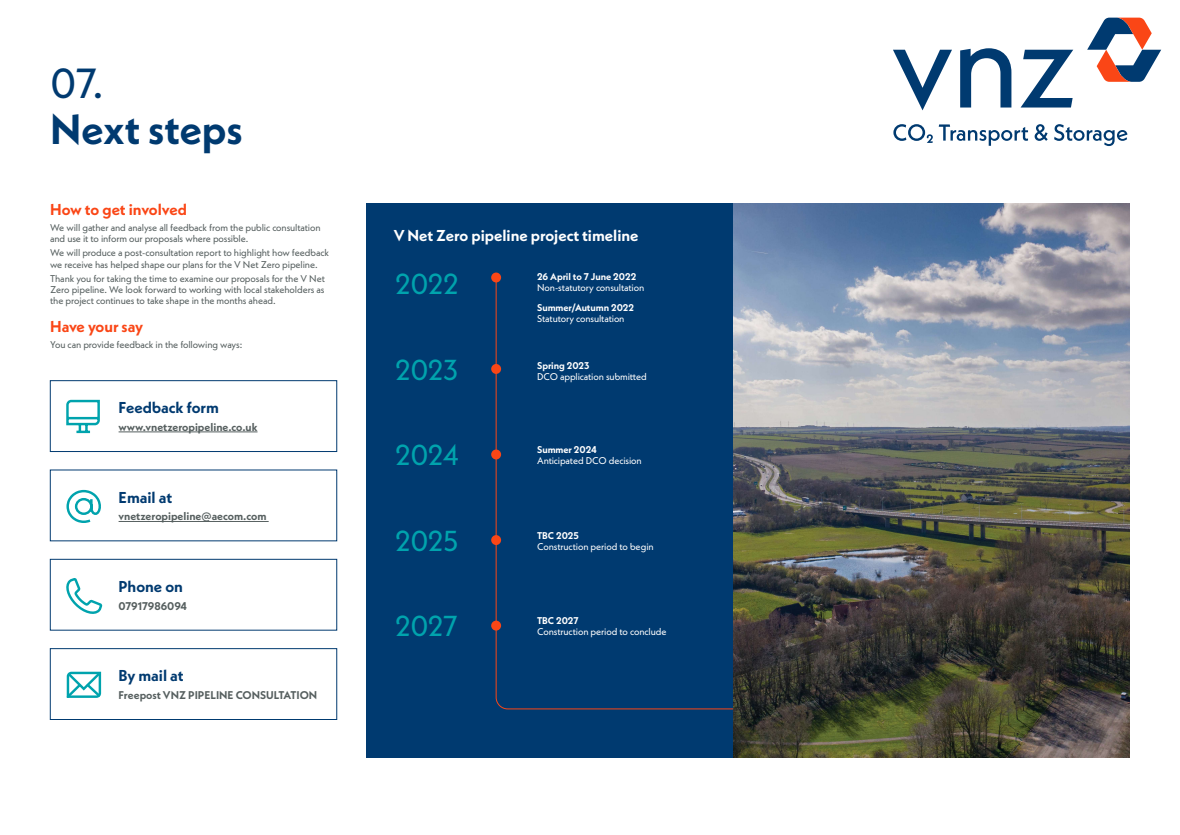
<style>
.page{position:relative;width:1180px;height:835px;background:#fff}
.page>*{position:absolute;margin:0;border:0;box-sizing:border-box;transform-origin:0 0}
.t1{font:700 42px "Neue Kabel";color:#003a70}
.t2{font:42px "Neue Kabel";color:#003a70}
.t3{font:28.84px "Neue Kabel";letter-spacing:-.025em;color:#00a3ad}
.t4{font:700 15.75px "Neue Kabel";color:#003a70}
.t5{font:700 15.75px "Neue Kabel";color:#fff}
.t6{font:700 15.75px "Neue Kabel";letter-spacing:-.005em;color:#fa4616}
.t7{font:700 11.2px "Neue Kabel";color:#565f5f}
.t8{font:9.8px/11.2px "Neue Kabel";letter-spacing:-.015em;color:#565f5f}
.t9{font:9.8px "Neue Kabel";letter-spacing:-.015em;color:#fff}
.t10{font:700 9.8px "Neue Kabel";letter-spacing:-.01em;color:#fff}
</style>
<div class="page">
<svg style="left:893px;top:50px;width:59px;height:60px"></svg>
<svg style="left:960px;top:48px;width:51px;height:59px"></svg>
<svg style="left:1021px;top:50px;width:52px;height:57px"></svg>
<svg style="left:893px;top:124px;width:135px;height:22px"></svg>
<svg style="left:1034px;top:124px;width:13px;height:17px"></svg>
<svg style="left:1054px;top:124px;width:73px;height:22px"></svg>
<svg style="left:1087px;top:18px;width:74px;height:64px"></svg>
<hr style="left:119px;top:431px;width:138px;height:1px;background:#565f5f">
<hr style="left:119px;top:521px;width:150px;height:1px;background:#565f5f">
<div style="left:367px;top:203px;width:367px;height:553px;background:#003a70"></div>
<svg style="left:495px;top:277px;width:238px;height:432px"></svg>
<div style="left:491px;top:272px;width:10px;height:10px;background:#fa4616;border-radius:50%"></div>
<div style="left:491px;top:364px;width:10px;height:10px;background:#fa4616;border-radius:50%"></div>
<div style="left:491px;top:535px;width:10px;height:10px;background:#fa4616;border-radius:50%"></div>
<div style="left:491px;top:449px;width:10px;height:10px;background:#fa4616;border-radius:50%"></div>
<div style="left:491px;top:620px;width:10px;height:10px;background:#fa4616;border-radius:50%"></div>
<div style="left:50px;top:380px;width:287px;height:71px;border:1px solid #003a70"></div>
<div style="left:50px;top:559px;width:287px;height:71px;border:1px solid #003a70"></div>
<div style="left:50px;top:648px;width:287px;height:71px;border:1px solid #003a70"></div>
<img style="left:733px;top:203px;width:397px;height:553px">
<svg style="left:65px;top:578px;width:39px;height:52px"></svg>
<svg style="left:66px;top:399px;width:34px;height:35px"></svg>
<svg style="left:66px;top:671px;width:36px;height:27px"></svg>
<svg style="left:66px;top:489px;width:35px;height:34px"></svg>
<h1 class="t2" style="left:50px;top:56px;width:55px">07.</h1>
<h1 class="t1" style="left:50px;top:102px;width:194px">Next steps</h1>
<h3 class="t6" style="left:50px;top:199px;width:138px">How to get involved</h3>
<p class="t8" style="left:50px;top:222px;width:272px">We will gather and analyse all feedback from the public consultation and use it to inform our proposals where possible.</p>
<p class="t8" style="left:50px;top:247px;width:280px">We will produce a post-consultation report to highlight how feedback we receive has helped shape our plans for the V Net Zero pipeline.</p>
<p class="t8" style="left:50px;top:272px;width:276px;text-align:justify">Thank you for taking the time to examine our proposals for the V Net Zero pipeline. We look forward to working with local stakeholders as the project continues to take shape in the months ahead.</p>
<h3 class="t6" style="left:50px;top:316px;width:94px">Have your say</h3>
<p class="t8" style="left:50px;top:338px;width:194px">You can provide feedback in the following ways:</p>
<h3 class="t4" style="left:119px;top:397px;width:102px">Feedback form</h3>
<p class="t7" style="left:119px;top:419px;width:140px">www.vnetzeropipeline.co.uk</p>
<h3 class="t4" style="left:119px;top:487px;width:55px">Email at</h3>
<p class="t7" style="left:119px;top:509px;width:149px">vnetzeropipeline@aecom.com</p>
<h3 class="t4" style="left:119px;top:576px;width:66px">Phone on</h3>
<p class="t7" style="left:119px;top:598px;width:70px">07917986094</p>
<h3 class="t4" style="left:119px;top:665px;width:66px">By mail at</h3>
<p class="t7" style="left:119px;top:687px;width:200px">Freepost VNZ PIPELINE CONSULTATION</p>
<h3 class="t5" style="left:394px;top:225px;width:246px">V Net Zero pipeline project timeline</h3>
<h2 class="t3" style="left:395px;top:265px;width:65px">2022</h2>
<h2 class="t3" style="left:395px;top:351px;width:65px">2023</h2>
<p class="t10" style="left:537px;top:270px;width:101px">26 April to 7 June 2022</p>
<p class="t9" style="left:537px;top:281px;width:109px">Non-statutory consultation</p>
<p class="t10" style="left:537px;top:301px;width:99px">Summer/Autumn 2022</p>
<p class="t9" style="left:537px;top:312px;width:89px">Statutory consultation</p>
<p class="t10" style="left:537px;top:359px;width:54px">Spring 2023</p>
<p class="t9" style="left:537px;top:370px;width:111px">DCO application submitted</p>
<h2 class="t3" style="left:395px;top:436px;width:65px">2024</h2>
<p class="t10" style="left:537px;top:443px;width:62px">Summer 2024</p>
<p class="t9" style="left:537px;top:454px;width:106px">Anticipated DCO decision</p>
<h2 class="t3" style="left:395px;top:522px;width:65px">2025</h2>
<p class="t10" style="left:537px;top:529px;width:43px">TBC 2025</p>
<p class="t9" style="left:537px;top:540px;width:118px">Construction period to begin</p>
<h2 class="t3" style="left:395px;top:607px;width:64px">2027</h2>
<p class="t10" style="left:537px;top:613px;width:43px">TBC 2027</p>
<p class="t9" style="left:537px;top:625px;width:131px">Construction period to conclude</p>
</div>
